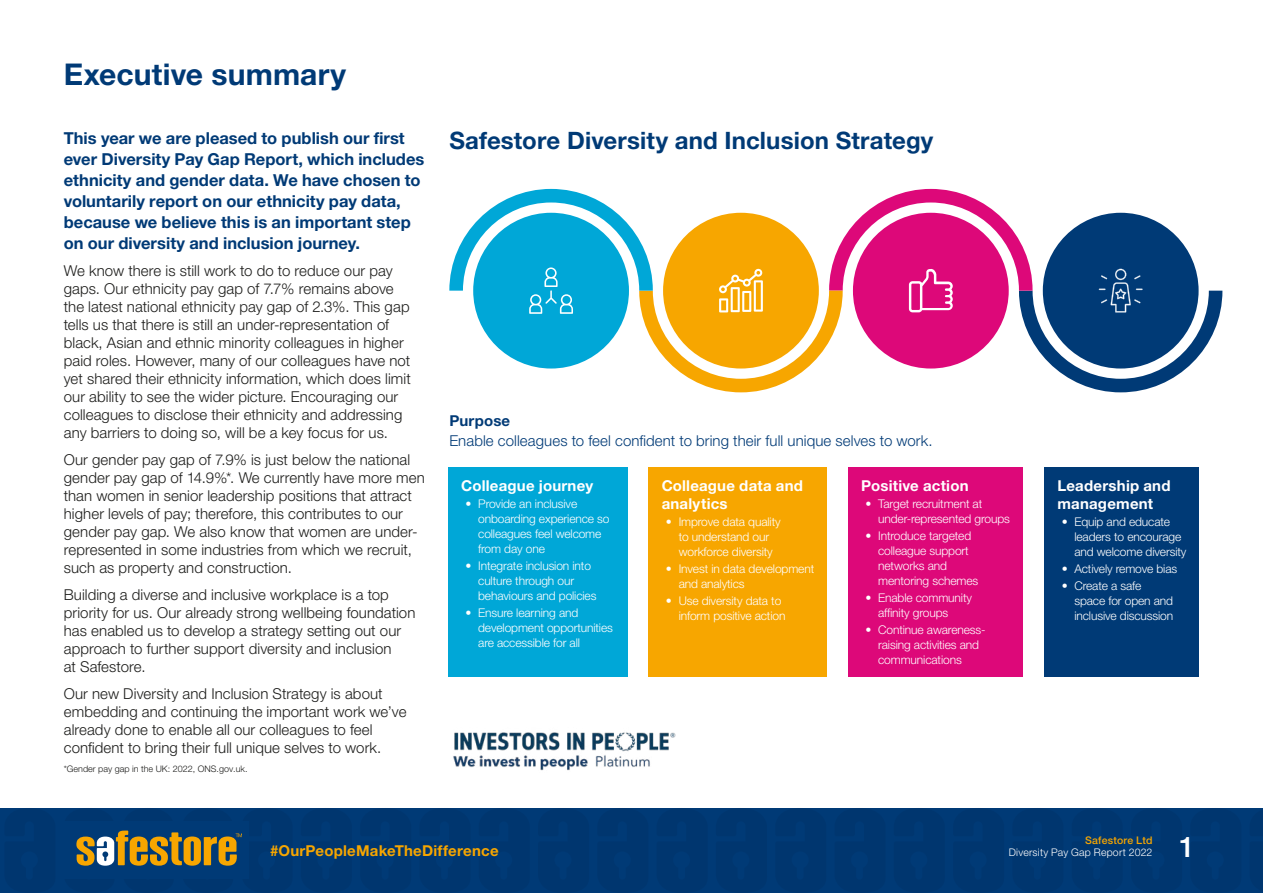
<style>
.page{position:relative;width:1263px;height:893px;background:#fff}
.page>*{position:absolute;margin:0;border:0;box-sizing:border-box;transform-origin:0 0}
.t1{font:700 30px "Helvetica Neue LT Pro";letter-spacing:.005em;color:#003a76}
.t2{font:500 28.5px "Helvetica Neue LT Pro";color:#fff}
.t3{font:700 24px "Helvetica Neue LT Pro";letter-spacing:.005em;color:#003a76}
.t4{font:700 16.5px/21px "Helvetica Neue LT Pro";color:#003a76}
.t5{font:300 15px/18px "Helvetica Neue LT Pro";letter-spacing:.005em;color:#1d1d1b}
.t6{font:700 15px/18px "Helvetica Neue LT Pro";letter-spacing:.015em;color:#fff}
.t7{font:300 15px "Helvetica Neue LT Pro";letter-spacing:.005em;color:#003a76}
.t8{font:700 15px "Helvetica Neue LT Pro";letter-spacing:.015em;color:#f7a600}
.t9{font:700 15px "Helvetica Neue LT Pro";letter-spacing:.015em;color:#003a76}
.t10{font:300 12px/15px "Helvetica Neue LT Pro";letter-spacing:-.01em;color:#fff}
.t11{font:300 10.5px "Helvetica Neue LT Pro";letter-spacing:.02em;color:#fff}
.t12{font:500 10.5px "Helvetica Neue LT Pro";letter-spacing:.02em;color:#f7a600}
.t13{font:300 9px "Helvetica Neue LT Pro";color:#1d1d1b}
</style>
<div class="page">
<img style="left:453px;top:732px;width:223px;height:39px">
<div style="left:448px;top:467px;width:179px;height:210px;background:#00a7d7"></div>
<div style="left:649px;top:467px;width:178px;height:210px;background:#f7a600"></div>
<div style="left:848px;top:467px;width:175px;height:210px;background:#dd0879"></div>
<div style="left:1045px;top:467px;width:154px;height:210px;background:#003a76"></div>
<svg style="left:449px;top:189px;width:773px;height:203px"></svg>
<div style="left:0;top:808px;width:1263px;height:85px;background:#00366f"></div>
<svg style="left:76px;top:830px;width:166px;height:36px"></svg>
<h1 class="t1" style="left:64px;top:56px;width:284px">Executive summary</h1>
<p class="t4" style="left:64px;top:127px;width:362px">This year we are pleased to publish our first ever Diversity Pay Gap Report, which includes ethnicity and gender data. We have chosen to voluntarily report on our ethnicity pay data, because we believe this is an important step on our diversity and inclusion journey.</p>
<p class="t5" style="left:64px;top:261px;width:348px">We know there is still work to do to reduce our pay gaps. Our ethnicity pay gap of 7.7% remains above the latest national ethnicity pay gap of 2.3%. This gap tells us that there is still an under-representation of black, Asian and ethnic minority colleagues in higher paid roles. However, many of our colleagues have not yet shared their ethnicity information, which does limit our ability to see the wider picture. Encouraging our colleagues to disclose their ethnicity and addressing any barriers to doing so, will be a key focus for us.</p>
<p class="t5" style="left:64px;top:450px;width:362px">Our gender pay gap of 7.9% is just below the national gender pay gap of 14.9%*. We currently have more men than women in senior leadership positions that attract higher levels of pay; therefore, this contributes to our gender pay gap. We also know that women are under&shy;represented in some industries from which we recruit, such as property and construction.</p>
<p class="t5" style="left:64px;top:585px;width:353px">Building a diverse and inclusive workplace is a top priority for us. Our already strong wellbeing foundation has enabled us to develop a strategy setting out our approach to further support diversity and inclusion<br>at Safestore.</p>
<p class="t5" style="left:64px;top:684px;width:344px">Our new Diversity and Inclusion Strategy is about embedding and continuing the important work we’ve already done to enable all our colleagues to feel confident to bring their full unique selves to work.</p>
<p class="t13" style="left:64px;top:763px;width:185px">*Gender pay gap in the UK: 2022, ONS.gov.uk.</p>
<h3 class="t3" style="left:449px;top:126px;width:486px">Safestore Diversity and Inclusion Strategy</h3>
<p class="t9" style="left:449px;top:411px;width:62px">Purpose</p>
<p class="t7" style="left:449px;top:431px;width:485px">Enable colleagues to feel confident to bring their full unique selves to work.</p>
<p class="t6" style="left:461px;top:476px;width:133px">Colleague journey</p>
<p class="t10" style="left:478px;top:496px;width:133px;text-indent:-13px">• Provide an inclusive onboarding experience so colleagues feel welcome from day one</p>
<p class="t10" style="left:478px;top:558px;width:120px;text-indent:-13px">• Integrate inclusion into culture through our behaviours and policies</p>
<p class="t10" style="left:478px;top:605px;width:136px;text-indent:-13px">• Ensure learning and development opportunities are accessible for all</p>
<p class="t6" style="left:662px;top:476px;width:143px">Colleague data and analytics</p>
<p class="t10" style="left:666px;top:514px;width:116px;text-align:center">• Improve data quality to understand our workforce diversity</p>
<p class="t10" style="left:679px;top:561px;width:137px;text-indent:-13px">• Invest in data development and analytics</p>
<p class="t10" style="left:679px;top:593px;width:108px;text-indent:-13px">• Use diversity data to inform positive action</p>
<p class="t6" style="left:861px;top:476px;width:109px">Positive action</p>
<p class="t10" style="left:878px;top:496px;width:133px;text-indent:-13px">• Target recruitment at under‑represented groups</p>
<p class="t10" style="left:878px;top:528px;width:102px;text-indent:-13px">• Introduce targeted colleague support networks and mentoring schemes</p>
<p class="t10" style="left:878px;top:590px;width:95px;text-indent:-13px">• Enable community affinity groups</p>
<p class="t10" style="left:878px;top:622px;width:109px;text-indent:-13px">• Continue awareness&shy;raising activities and communications</p>
<p class="t6" style="left:1057px;top:476px;width:115px">Leadership and management</p>
<p class="t10" style="left:1074px;top:514px;width:114px;text-indent:-13px">• Equip and educate leaders to encourage and welcome diversity</p>
<p class="t10" style="left:1062px;top:561px;width:117px">• Actively remove bias</p>
<p class="t10" style="left:1074px;top:578px;width:100px;text-indent:-13px">• Create a safe space for open and inclusive discussion</p>
<p class="t12" style="left:1085px;top:834px;width:69px">Safestore Ltd</p>
<p class="t11" style="left:1009px;top:846px;width:145px">Diversity Pay Gap Report 2022</p>
<p class="t8" style="left:270px;top:841px;width:230px">#OurPeopleMakeTheDifference</p>
<h2 class="t2" style="left:1179px;top:830px;width:17px">1</h2>
</div>
